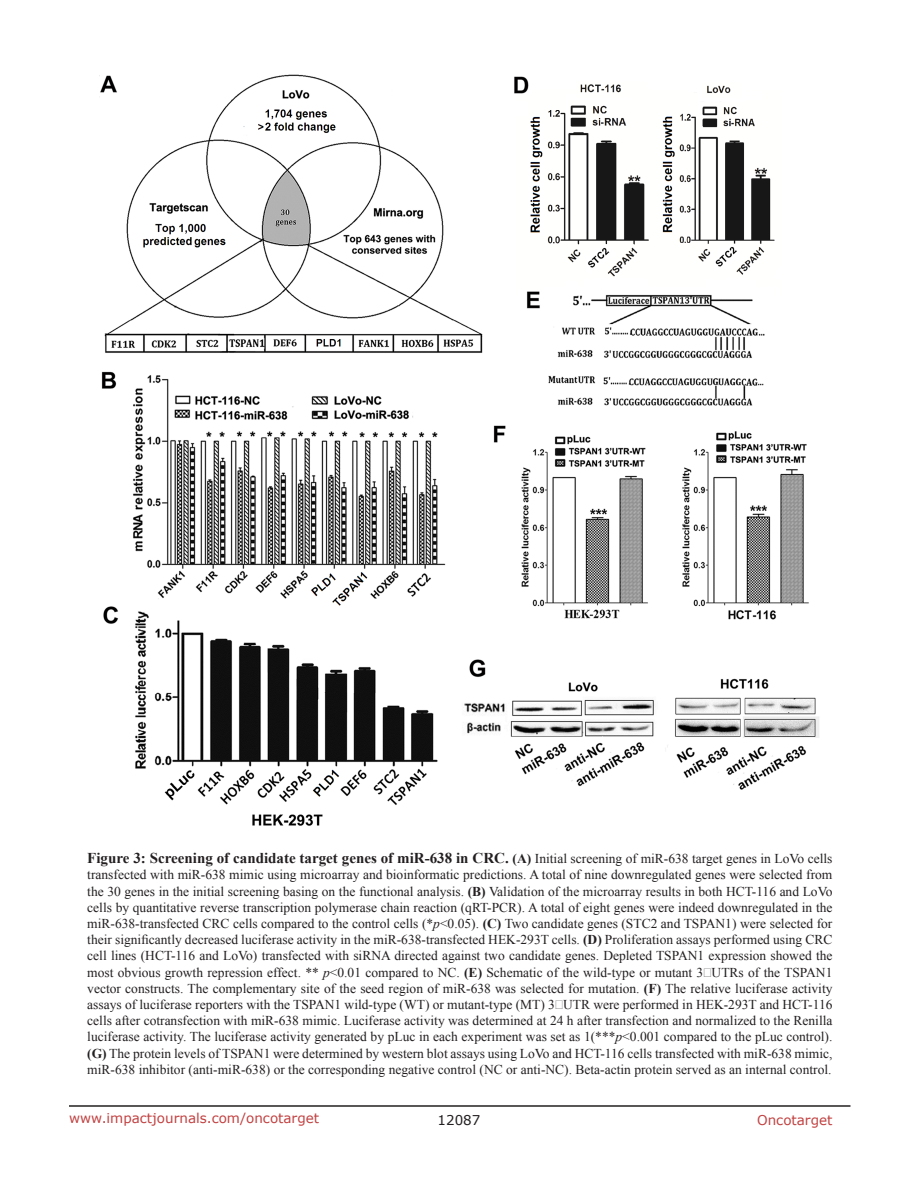
<style>
.page{position:relative;width:918px;height:1188px;background:#fff}
.page>*{position:absolute;margin:0;border:0;box-sizing:border-box;transform-origin:0 0}
.FigureText{font:700 15px "Times New Roman";color:#231f20}
.FigureText-2{font:13.5px/16.2px "Times New Roman";color:#231f20;text-align:justify}
.t1{font:13.5px "Verdana";color:#c24141}
.t2{font:13.5px "Verdana";color:#231f20}
.s1{font-size:13.5px}
.s2{font-weight:400;font-size:13.5px}
.s3{font-weight:700}
.s4{font-style:italic}
</style>
<div class="page">
<hr style="left:69px;top:1105px;width:781px;height:2px;background:#231f20">
<img style="left:99px;top:74px;width:720px;height:752px">
<p class="FigureText" style="left:87px;top:848px;width:747px">Figure 3: Screening of candidate target genes of miR-638 in CRC. <span class="s1">(A)</span> <span class="s2">Initial screening of miR-638 target genes in LoVo cells</span></p>
<p class="FigureText-2" style="left:87px;top:867px;width:747px">transfected with miR-638 mimic using microarray and bioinformatic predictions. A total of nine downregulated genes were selected from the 30 genes in the initial screening basing on the functional analysis. <span class="s3">(B)</span> Validation of the microarray results in both HCT-116 and LoVo cells by quantitative reverse transcription polymerase chain reaction (qRT-PCR). A total of eight genes were indeed downregulated in the miR-638-transfected CRC cells compared to the control cells (*<span class="s4">p</span>&lt;0.05). <span class="s3">(C)</span> Two candidate genes (STC2 and TSPAN1) were selected for their significantly decreased luciferase activity in the miR-638-transfected HEK-293T cells. <span class="s3">(D)</span> Proliferation assays performed using CRC cell lines (HCT-116 and LoVo) transfected with siRNA directed against two candidate genes. Depleted TSPAN1 expression showed the most obvious growth repression effect. ** <span class="s4">p</span>&lt;0.01 compared to NC. <span class="s3">(E)</span> Schematic of the wild-type or mutant 3 UTRs of the TSPAN1 vector constructs. The complementary site of the seed region of miR-638 was selected for mutation. <span class="s3">(F)</span> The relative luciferase activity assays of luciferase reporters with the TSPAN1 wild-type (WT) or mutant-type (MT) 3 UTR were performed in HEK-293T and HCT-116 cells after cotransfection with miR-638 mimic. Luciferase activity was determined at 24 h after transfection and normalized to the Renilla luciferase activity. The luciferase activity generated by pLuc in each experiment was set as 1(***<span class="s4">p</span>&lt;0.001 compared to the pLuc control). <span class="s3">(G)</span> The protein levels of TSPAN1 were determined by western blot assays using LoVo and HCT-116 cells transfected with miR-638 mimic, miR-638 inhibitor (anti-miR-638) or the corresponding negative control (NC or anti-NC). Beta-actin protein served as an internal control.</p>
<p class="t1" style="left:69px;top:1109px;width:252px">www.impactjournals.com/oncotarget</p>
<p class="t2" style="left:438px;top:1111px;width:44px">12087</p>
<p class="t1" style="left:757px;top:1111px;width:77px">Oncotarget</p>
</div>
